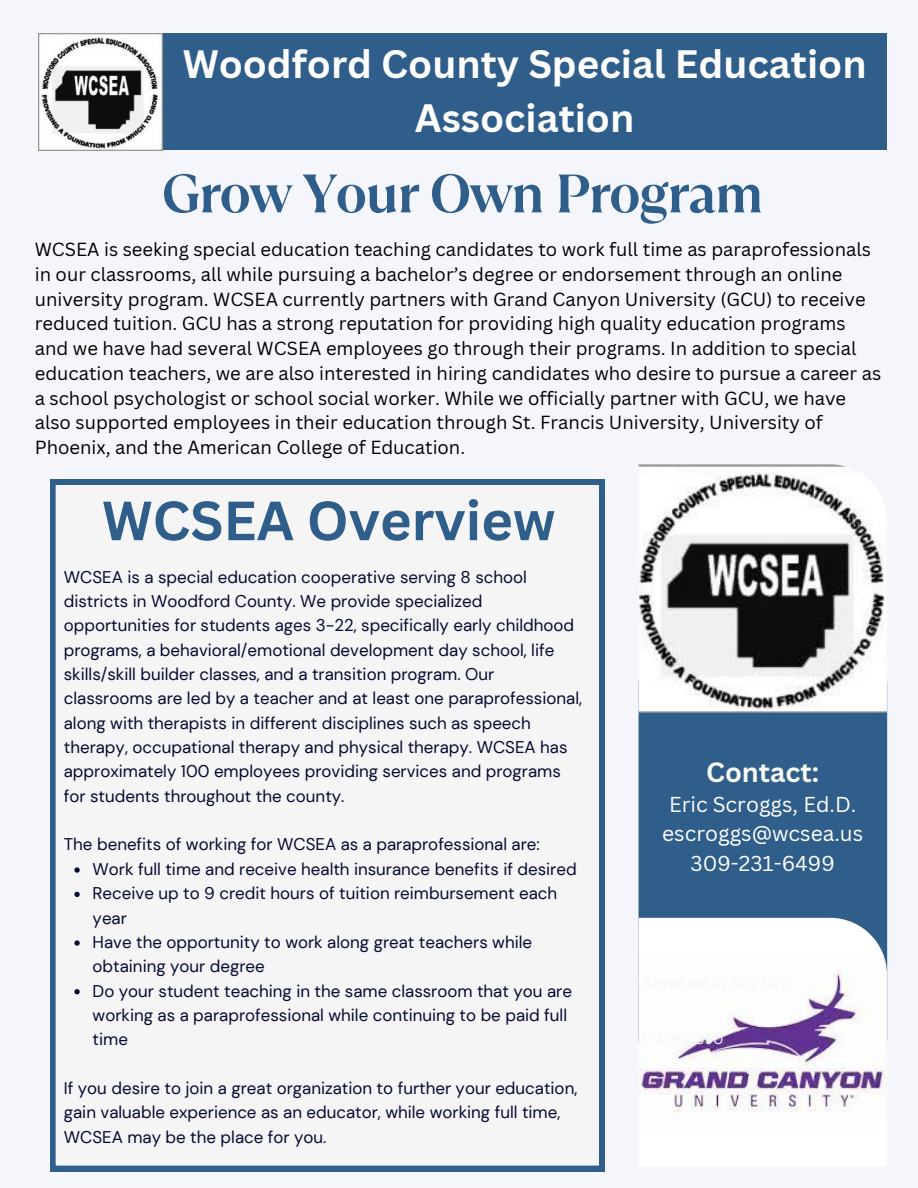
<style>
.page{position:relative;width:918px;height:1188px;background:#f4f6fc}
.page>*{position:absolute;margin:0;border:0;box-sizing:border-box;transform-origin:0 0}
.t1{font:700 54px "TT Ramillas";letter-spacing:-.03em;color:#305e8a}
.t2{font:700 54px "Canva Sans";color:#305e8a}
.t3{font:700 38.55px/54px "Canva Sans";color:#fdfdfd;text-align:center}
.t4{font:700 27px "Canva Sans";color:#fafbf4}
.t5{font:21px/29.2px "Canva Sans";color:#fff;text-align:center}
.t6{font:18.45px/24.8px "Canva Sans";color:#000}
.t7{font:16.95px/24.3px "DM Sans";color:#050a30}
</style>
<div class="page">
<div style="left:639px;top:623px;width:248px;height:476px;background:#305e8a;border-radius:62px"></div>
<div style="left:39px;top:33px;width:848px;height:117px;background:#305e8a"></div>
<img style="left:39px;top:33px;width:123px;height:117px">
<img style="left:639px;top:464px;width:248px;height:249px">
<img style="left:639px;top:918px;width:248px;height:248px">
<svg style="left:50px;top:479px;width:555px;height:692px"></svg>
<svg style="left:74px;top:867px;width:6px;height:6px"></svg>
<svg style="left:74px;top:892px;width:6px;height:5px"></svg>
<svg style="left:74px;top:940px;width:6px;height:6px"></svg>
<svg style="left:74px;top:989px;width:6px;height:5px"></svg>
<h2 class="t3" style="left:183px;top:36px;width:685px">Woodford County Special Education<br>Association</h2>
<h1 class="t1" style="left:162px;top:156px;width:603px">Grow Your Own Program</h1>
<p class="t6" style="left:35px;top:237px;width:848px">WCSEA is seeking special education teaching candidates to work full time as paraprofessionals in our classrooms, all while pursuing a bachelor’s degree or endorsement through an online university program. WCSEA currently partners with Grand Canyon University (GCU) to receive reduced tuition. GCU has a strong reputation for providing high quality education programs and we have had several WCSEA employees go through their programs. In addition to special education teachers, we are also interested in hiring candidates who desire to pursue a career as a school psychologist or school social worker. While we officially partner with GCU, we have also supported employees in their education through St. Francis University, University of Phoenix, and the American College of Education.</p>
<h1 class="t2" style="left:102px;top:483px;width:455px">WCSEA Overview</h1>
<p class="t7" style="left:64px;top:565px;width:520px">WCSEA is a special education cooperative serving 8 school districts in Woodford County. We provide specialized opportunities for students ages 3-22, specifically early childhood programs, a behavioral/emotional development day school, life skills/skill builder classes, and a transition program. Our classrooms are led by a teacher and at least one paraprofessional, along with therapists in different disciplines such as speech therapy, occupational therapy and physical therapy. WCSEA has approximately 100 employees providing services and programs for students throughout the county.</p>
<p class="t7" style="left:64px;top:833px;width:478px">The benefits of working for WCSEA as a paraprofessional are:</p>
<p class="t7" style="left:93px;top:857px;width:486px">Work full time and receive health insurance benefits if desired Receive up to 9 credit hours of tuition reimbursement each year<br>Have the opportunity to work along great teachers while obtaining your degree<br>Do your student teaching in the same classroom that you are working as a paraprofessional while continuing to be paid full time</p>
<p class="t7" style="left:64px;top:1076px;width:515px">If you desire to join a great organization to further your education, gain valuable experience as an educator, while working full time,<br>WCSEA may be the place for you.</p>
<h3 class="t4" style="left:706px;top:753px;width:115px">Contact:</h3>
<p class="t5" style="left:662px;top:789px;width:203px">Eric Scroggs, Ed.D. escroggs@wcsea.us<br>309-231-6499</p>
</div>
